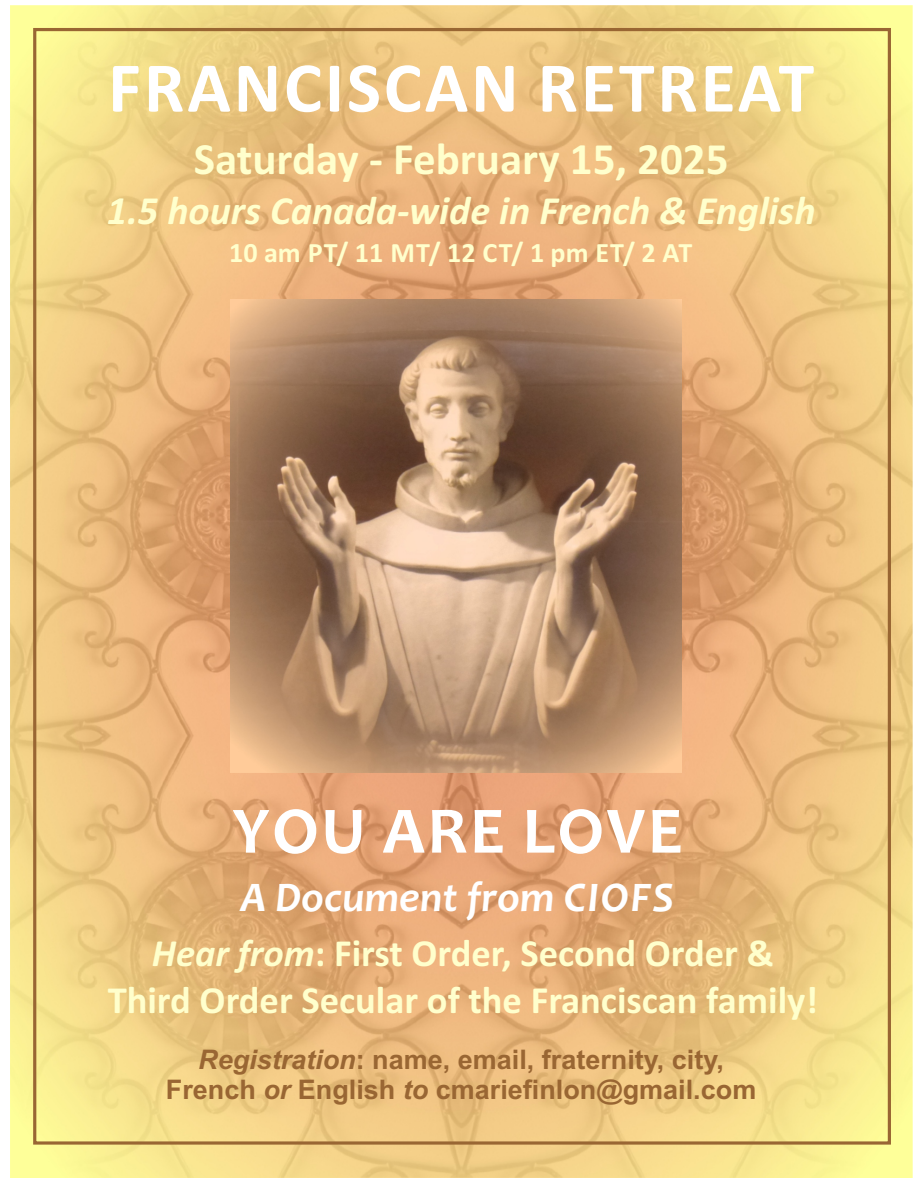
<style>
.page{position:relative;width:918px;height:1188px;background:#fff}
.page>*{position:absolute;margin:0;border:0;box-sizing:border-box;transform-origin:0 0}
.t1{font:700 72px "Calibri";letter-spacing:.04em;color:#fff}
.t2{font:700 66.9px "Candara";letter-spacing:.04em;color:#fff}
.t3{font:700 45px "Calibri";color:#ffc}
.t4{font:italic 700 42.6px "Candara";color:#fff}
.t5{font:italic 700 40.2px "Calibri";color:#ffc}
.t6{font:700 38.55px/47.1px "Calibri";color:#ffc;text-align:center}
.t7{font:700 28.05px "Calibri";color:#ffc}
.t8{font:700 27px/30.2px "Arial";color:#963;text-align:center}
.s1{font-style:italic}
</style>
<div class="page">
<img style="left:10px;top:5px;width:902px;height:1172px">
<img style="left:231px;top:299px;width:451px;height:474px">
<h1 class="t1" style="left:108px;top:58px;width:708px">FRANCISCAN RETREAT</h1>
<h3 class="t3" style="left:194px;top:140px;width:536px">Saturday - February 15, 2025</h3>
<h3 class="t5" style="left:107px;top:194px;width:710px">1.5 hours Canada-wide in French &amp; English</h3>
<p class="t7" style="left:229px;top:241px;width:465px">10 am PT/ 11 MT/ 12 CT/ 1 pm ET/ 2 AT</p>
<h2 class="t2" style="left:233px;top:804px;width:452px">YOU ARE LOVE</h2>
<h3 class="t4" style="left:241px;top:880px;width:435px">A Document from CIOFS</h3>
<h3 class="t6" style="left:108px;top:932px;width:712px"><span class="s1">Hear from</span>: First Order, Second Order &amp;<br>Third Order Secular of the Franciscan family!</h3>
<p class="t8" style="left:166px;top:1047px;width:592px"><span class="s1">Registration</span>: name, email, fraternity, city,<br>French <span class="s1">or</span> English <span class="s1">to</span> cmariefinlon@gmail.com</p>
</div>
